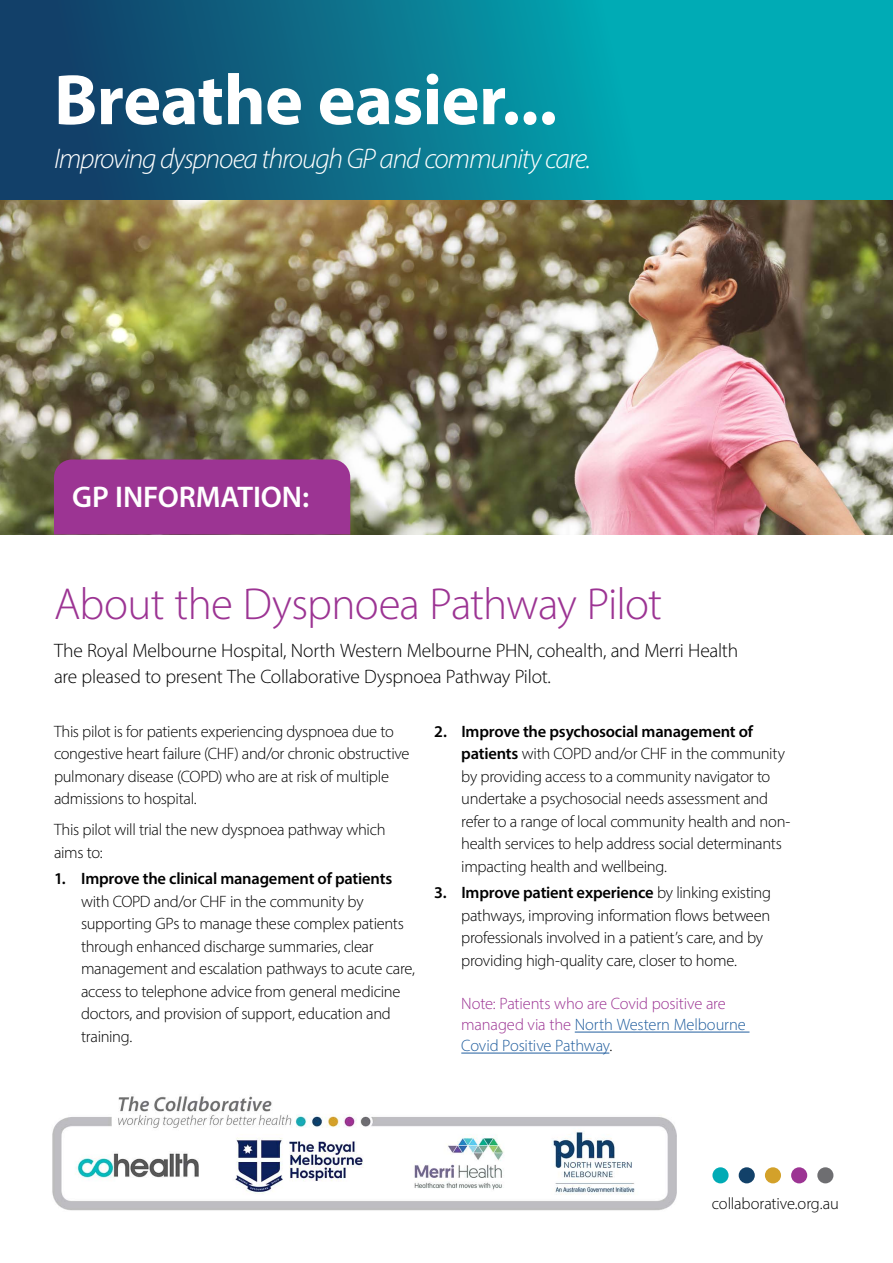
<style>
.page{position:relative;width:893px;height:1263px;background:#fff}
.page>*{position:absolute;margin:0;border:0;box-sizing:border-box;transform-origin:0 0}
.t1{font:700 72px "Myriad Pro";letter-spacing:-.01em;color:#fff}
.t2{font:300 45px "Myriad Pro";letter-spacing:-.015em;color:#9c3493}
.t3{font:600 30px "Myriad Pro";letter-spacing:-.005em;color:#fff}
.t4{font:italic 300 28.5px "Myriad Pro";letter-spacing:-.04em;color:#fff}
.t5{font:300 19.5px/25.5px "Myriad Pro";letter-spacing:-.01em;color:#000}
.t6{font:300 16.5px/22.5px "Myriad Pro";letter-spacing:-.02em;color:#000}
.t7{font:300 16.5px/21px "Myriad Pro";letter-spacing:-.01em;color:#9c3493}
.t8{font:600 16.5px "Myriad Pro";letter-spacing:-.015em;color:#000}
.s1{font-weight:600}
.s2{color:#215e9e}
.s3{color:#000}
</style>
<div class="page">
<svg style="left:0;top:0;width:893px;height:201px;background:#097e94"></svg>
<div style="left:712px;top:1167px;width:17px;height:16px;background:#00abb5;border-radius:50%"></div>
<div style="left:739px;top:1167px;width:16px;height:16px;background:#124169;border-radius:50%"></div>
<div style="left:765px;top:1167px;width:16px;height:16px;background:#d3a12a;border-radius:50%"></div>
<div style="left:791px;top:1167px;width:16px;height:16px;background:#9c3493;border-radius:50%"></div>
<div style="left:817px;top:1167px;width:16px;height:16px;background:#6e6e71;border-radius:50%"></div>
<img style="left:0;top:201px;width:893px;height:334px">
<div style="left:54px;top:459px;width:296px;height:75px;background:#9c3493"></div>
<img style="left:52px;top:1096px;width:624px;height:115px">
<hr style="left:575px;top:1032px;width:174px;height:1px;background:#215e9e">
<hr style="left:461px;top:1053px;width:148px;height:1px;background:#215e9e">
<h1 class="t1" style="left:54px;top:53px;width:505px">Breathe easier...</h1>
<h3 class="t4" style="left:54px;top:142px;width:539px">Improving dyspnoea through GP and community care.</h3>
<h3 class="t3" style="left:72px;top:478px;width:238px">GP INFORMATION:</h3>
<h2 class="t2" style="left:54px;top:577px;width:609px">About the Dyspnoea Pathway Pilot</h2>
<p class="t5" style="left:54px;top:638px;width:686px">The Royal Melbourne Hospital, North Western Melbourne PHN, cohealth, and Merri Health are pleased to present The Collaborative Dyspnoea Pathway Pilot.</p>
<p class="t6" style="left:54px;top:720px;width:357px">This pilot is for patients experiencing dyspnoea due to congestive heart failure (CHF) and/or chronic obstructive pulmonary disease (COPD) who are at risk of multiple admissions to hospital.</p>
<p class="t6" style="left:54px;top:818px;width:333px">This pilot will trial the new dyspnoea pathway which aims to:</p>
<p class="t8" style="left:54px;top:868px;width:340px">1. Improve the clinical management of patients</p>
<p class="t6" style="left:81px;top:890px;width:335px">with COPD and/or CHF in the community by supporting GPs to manage these complex patients through enhanced discharge summaries, clear management and escalation pathways to acute care, access to telephone advice from general medicine doctors, and provision of support, education and training.</p>
<p class="t6" style="left:461px;top:720px;width:331px;text-indent:-27px"><span class="s1">2. Improve the psychosocial management of patients</span> with COPD and/or CHF in the community by providing access to a community navigator to undertake a psychosocial needs assessment and refer to a range of local community health and non&shy;health services to help address social determinants impacting health and wellbeing.</p>
<p class="t6" style="left:461px;top:881px;width:311px;text-indent:-27px"><span class="s1">3. Improve patient experience</span> by linking existing pathways, improving information flows between professionals involved in a patient’s care, and by providing high-quality care, closer to home.</p>
<p class="t7" style="left:461px;top:993px;width:286px">Note: Patients who are Covid positive are managed via the <span class="s2">North Western Melbourne<br>Covid Positive Pathway</span><span class="s3">.</span></p>
<p class="t6" style="left:712px;top:1192px;width:129px">collaborative.org.au</p>
</div>
